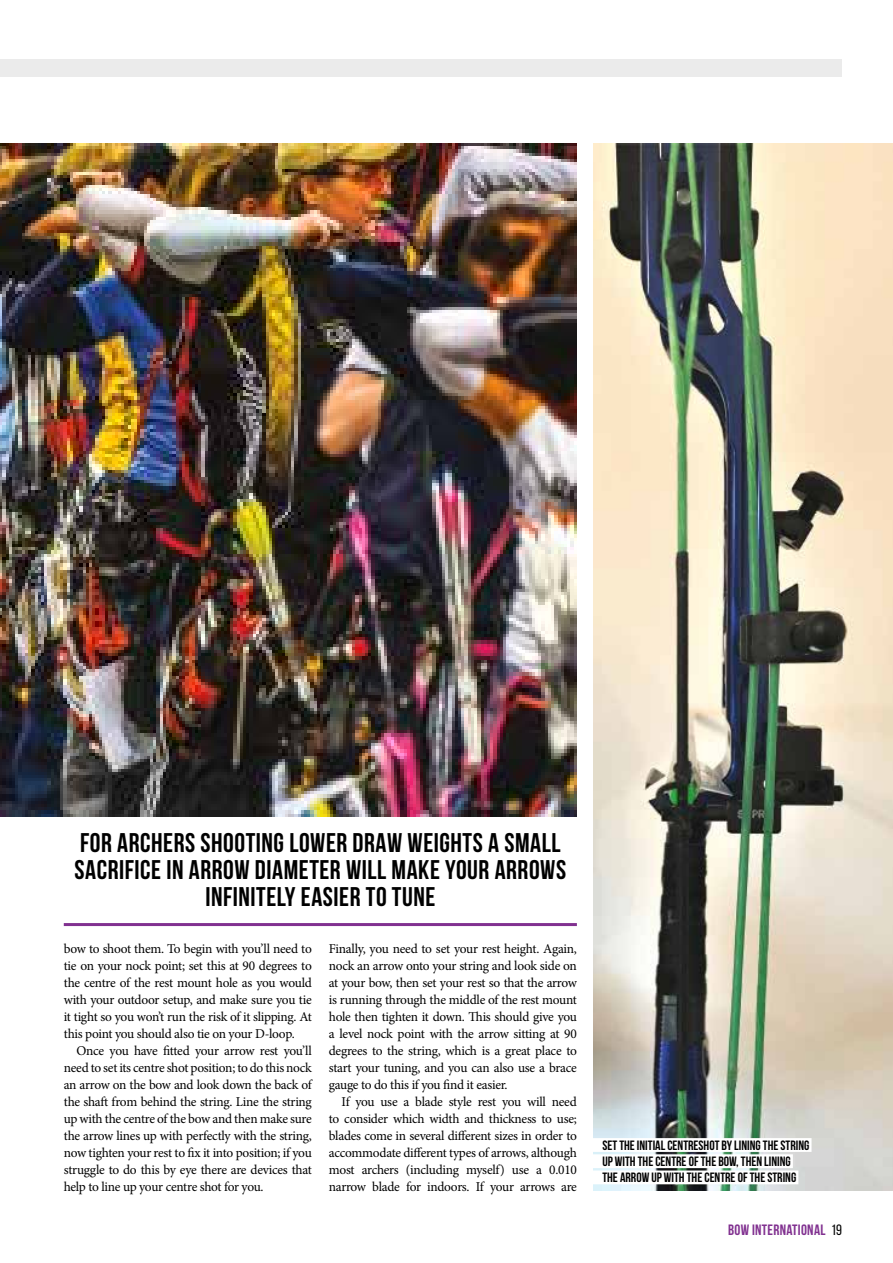
<style>
.page{position:relative;width:893px;height:1263px;background:#fff}
.page>*{position:absolute;margin:0;border:0;box-sizing:border-box;transform-origin:0 0}
.t1{font:700 27px/27px "Bebas Neue";letter-spacing:.02em;color:#000;text-align:center}
.t2{font:700 15px "Bebas Neue";letter-spacing:.02em;color:#813190}
.t3{font:13.5px/17px "Minion Pro";letter-spacing:-.025em;color:#000;text-align:justify}
.t4{font:700 13.5px/16.2px "Bebas Neue";color:#000}
.s1{font-weight:400;color:#000}
</style>
<div class="page">
<div style="left:0;top:60px;width:842px;height:17px;background:#ebebeb"></div>
<hr style="left:64px;top:923px;width:513px;height:3px;background:#813190">
<img style="left:0;top:143px;width:577px;height:673px">
<img style="left:594px;top:143px;width:299px;height:1048px">
<div style="left:592px;top:1138px;width:219px;height:14px;background:#fff"></div>
<div style="left:592px;top:1154px;width:201px;height:14px;background:#fff"></div>
<div style="left:592px;top:1170px;width:206px;height:14px;background:#fff"></div>
<h1 class="t1" style="left:75px;top:829px;width:493px">FOR ARCHERS SHOOTING LOWER DRAW WEIGHTS A SMALL<br>SACRIFICE IN ARROW DIAMETER WILL MAKE YOUR ARROWS<br>INFINITELY EASIER TO TUNE</h1>
<p class="t3" style="left:64px;top:940px;width:250px">bow to shoot them. To begin with you’ll need to tie on your nock point; set this at 90 degrees to the centre of the rest mount hole as you would with your outdoor setup, and make sure you tie it tight so you won’t run the risk of it slipping. At this point you should also tie on your D-loop.</p>
<p class="t3" style="left:64px;top:1042px;width:250px;text-indent:13px">Once you have fitted your arrow rest you’ll need to set its centre shot position; to do this nock an arrow on the bow and look down the back of the shaft from behind the string. Line the string up with the centre of the bow and then make sure the arrow lines up with perfectly with the string, now tighten your rest to fix it into position; if you struggle to do this by eye there are devices that help to line up your centre shot for you.</p>
<p class="t3" style="left:329px;top:940px;width:250px">Finally, you need to set your rest height. Again, nock an arrow onto your string and look side on at your bow, then set your rest so that the arrow is running through the middle of the rest mount hole then tighten it down. This should give you a level nock point with the arrow sitting at 90 degrees to the string, which is a great place to start your tuning, and you can also use a brace gauge to do this if you find it easier.</p>
<p class="t3" style="left:329px;top:1093px;width:250px;text-indent:13px">If you use a blade style rest you will need to consider which width and thickness to use; blades come in several different sizes in order to accommodate different types of arrows, although most archers (including myself) use a 0.010 narrow blade for indoors. If your arrows are</p>
<p class="t4" style="left:602px;top:1137px;width:208px">SET THE INITIAL CENTRESHOT BY LINING THE STRING<br>UP WITH THE CENTRE OF THE BOW, THEN LINING<br>THE ARROW UP WITH THE CENTRE OF THE STRING</p>
<p class="t2" style="left:728px;top:1221px;width:115px">BOW INTERNATIONAL <span class="s1">19</span></p>
</div>
